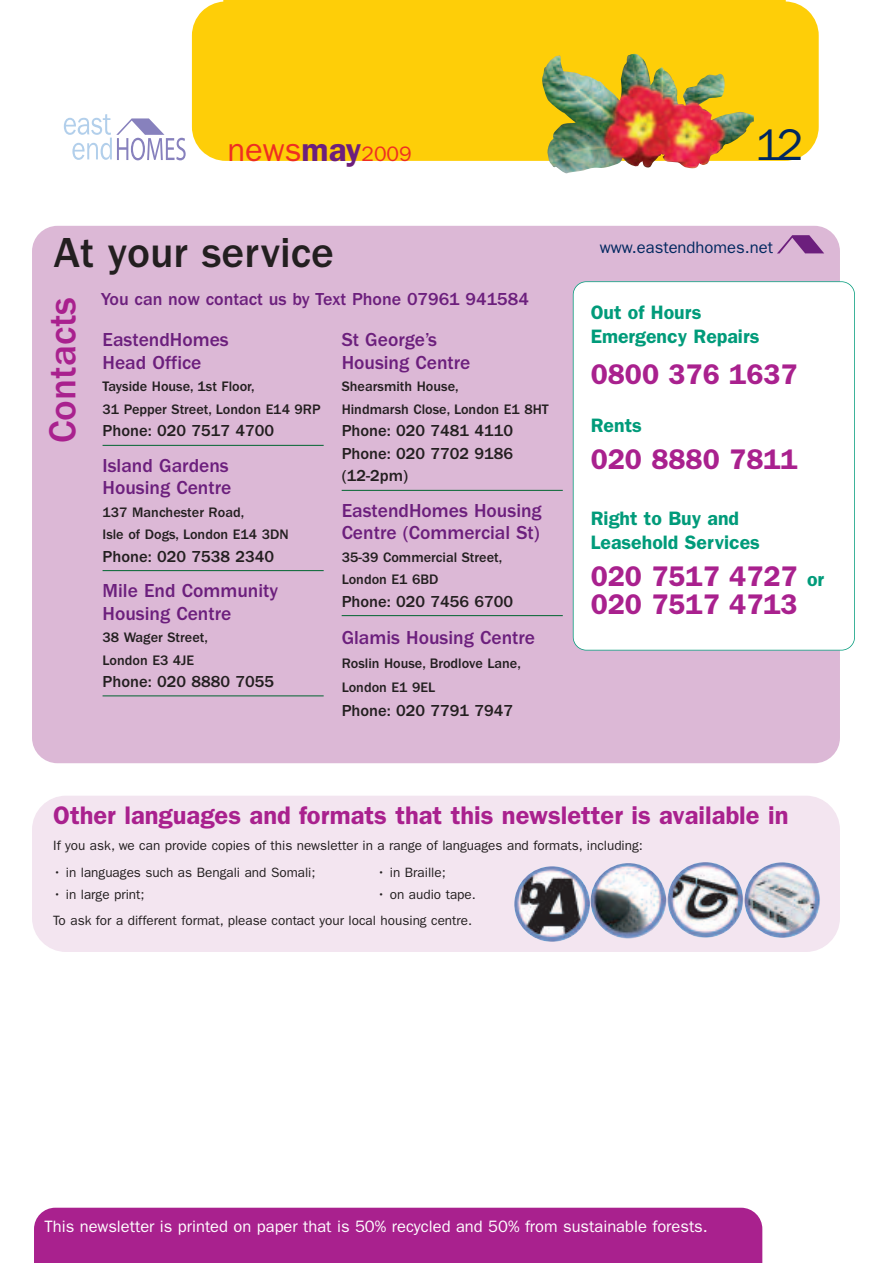
<style>
.page{position:relative;width:893px;height:1263px;background:#fff}
.page>*{position:absolute;margin:0;border:0;box-sizing:border-box;transform-origin:0 0}
.t1{font:44.55px "Franklin Gothic LT";color:#00275f}
.t2{font:500 43.5px "Franklin Gothic LT";color:#231f20}
.t3{font:500 39px "Franklin Gothic LT";color:#a9218e}
.t4{font:33px "Franklin Gothic LT";color:#ee2e22}
.t5{font:600 28.5px/28.5px "Franklin Gothic LT";color:#a9218e}
.t6{font:600 25.5px "Franklin Gothic LT";color:#a9218e}
.t7{font:500 19.5px/22.5px "Franklin Gothic LT";color:#6c1f7d}
.t8{font:600 19.5px/24px "Franklin Gothic LT";color:#009b7a}
.t9{font:500 18px "Franklin Gothic LT";color:#6c1f7d}
.t10{font:16.65px "Franklin Gothic LT";color:#00275f}
.t11{font:500 16.5px/22.5px "Franklin Gothic LT";color:#231f20;text-align:justify}
.t12{font:16.5px "Franklin Gothic LT";color:#fff}
.t13{font:500 14.25px/22.5px "Franklin Gothic LT";color:#231f20}
.t14{font:13.5px/26.5px "Franklin Gothic LT";color:#231f20;text-align:right}
.s1{font-weight:600;color:#6c1f7d}
.s2{font-size:21px}
.s3{font-size:19.5px;color:#009b7a}
</style>
<div class="page">
<svg style="left:64px;top:114px;width:122px;height:46px"></svg>
<div style="left:34px;top:1208px;width:728px;height:55px;background:#a9218e"></div>
<div style="left:32px;top:796px;width:808px;height:156px;background:#f3e5f0;border-radius:34px"></div>
<img style="left:668px;top:862px;width:75px;height:76px">
<img style="left:591px;top:863px;width:75px;height:76px">
<img style="left:514px;top:866px;width:76px;height:76px">
<img style="left:745px;top:862px;width:75px;height:76px">
<div style="left:192px;top:0;width:627px;height:161px;background:#fece08"></div>
<img style="left:541px;top:54px;width:213px;height:120px">
<div style="left:32px;top:226px;width:808px;height:537px;background:#dcb8d6;border-radius:26px"></div>
<hr style="left:103px;top:445px;width:221px;height:1px;background:#006530">
<hr style="left:103px;top:570px;width:221px;height:1px;background:#006530">
<hr style="left:103px;top:695px;width:221px;height:1px;background:#006530">
<hr style="left:342px;top:490px;width:221px;height:1px;background:#006530">
<hr style="left:342px;top:615px;width:221px;height:1px;background:#006530">
<svg style="left:777px;top:235px;width:47px;height:18px"></svg>
<div style="left:573px;top:282px;width:282px;height:368px;background:#fff;border-radius:13px"></div>
<div style="left:573px;top:281px;width:282px;height:369px;border:2px solid #009b7a;border-radius:14px"></div>
<h3 class="t4" style="left:227px;top:139px;width:186px">news<span class="s1">may</span><span class="s2">2009</span></h3>
<h2 class="t2" style="left:54px;top:238px;width:282px">At your service</h2>
<h3 class="t3" style="left:49px;top:443px;width:148px;rotate:-90deg">Contacts</h3>
<p class="t9" style="left:101px;top:293px;width:429px">You can now contact us by Text Phone 07961 941584</p>
<h3 class="t7" style="left:342px;top:330px;width:130px">St George’s<br>Housing Centre</h3>
<p class="t13" style="left:342px;top:377px;width:209px">Shearsmith House,<br>Hindmarsh Close, London E1 8HT</p>
<p class="t11" style="left:342px;top:421px;width:173px">Phone: 020 7481 4110<br>Phone: 020 7702 9186 (12-2pm)</p>
<h3 class="t7" style="left:342px;top:501px;width:202px">EastendHomes Housing<br>Centre (Commercial St)</h3>
<p class="t13" style="left:342px;top:547px;width:162px">35-39 Commercial Street,<br>London E1 6BD</p>
<p class="t11" style="left:342px;top:591px;width:173px">Phone: 020 7456 6700</p>
<h3 class="t7" style="left:342px;top:627px;width:195px">Glamis Housing Centre</h3>
<p class="t13" style="left:342px;top:652px;width:181px;line-height:24px">Roslin House, Brodlove Lane,<br>London E1 9EL</p>
<p class="t11" style="left:342px;top:700px;width:173px">Phone: 020 7791 7947</p>
<h3 class="t7" style="left:103px;top:330px;width:128px">EastendHomes<br>Head Office</h3>
<p class="t13" style="left:103px;top:377px;width:220px">Tayside House, 1st Floor,<br>31 Pepper Street, London E14 9RP</p>
<p class="t11" style="left:103px;top:421px;width:173px">Phone: 020 7517 4700</p>
<h3 class="t7" style="left:103px;top:456px;width:130px">Island Gardens<br>Housing Centre</h3>
<p class="t13" style="left:103px;top:502px;width:188px">137 Manchester Road,<br>Isle of Dogs, London E14 3DN</p>
<p class="t11" style="left:103px;top:546px;width:173px">Phone: 020 7538 2340</p>
<h3 class="t7" style="left:103px;top:581px;width:177px">Mile End Community<br>Housing Centre</h3>
<p class="t13" style="left:103px;top:627px;width:107px">38 Wager Street,<br>London E3 4JE</p>
<p class="t11" style="left:103px;top:672px;width:173px">Phone: 020 8880 7055</p>
<h1 class="t1" style="left:755px;top:130px;width:50px">12</h1>
<p class="t10" style="left:600px;top:241px;width:175px">www.eastendhomes.net</p>
<h3 class="t8" style="left:591px;top:302px;width:170px">Out of Hours<br>Emergency Repairs</h3>
<h3 class="t5" style="left:591px;top:363px;width:208px">0800 376 1637</h3>
<h3 class="t8" style="left:591px;top:415px;width:53px">Rents</h3>
<h3 class="t5" style="left:591px;top:447px;width:208px">020 8880 7811</h3>
<h3 class="t8" style="left:591px;top:509px;width:171px;line-height:23.5px">Right to Buy and<br>Leasehold Services</h3>
<h3 class="t5" style="left:591px;top:564px;width:235px">020 7517 4727 <span class="s3">or<br></span>020 7517 4713</h3>
<h3 class="t6" style="left:53px;top:806px;width:737px">Other languages and formats that this newsletter is available in</h3>
<p class="t14" style="left:53px;top:833px;width:591px">If you ask, we can provide copies of this newsletter in a range of languages and formats, including:</p>
<p class="t14" style="left:53px;top:860px;width:264px">• in languages such as Bengali and Somali;</p>
<p class="t14" style="left:377px;top:860px;width:70px">• in Braille;</p>
<p class="t14" style="left:53px;top:882px;width:93px">• in large print;</p>
<p class="t14" style="left:53px;top:882px;width:424px">• on audio tape.<br>To ask for a different format, please contact your local housing centre.</p>
<p class="t12" style="left:45px;top:1220px;width:665px">This newsletter is printed on paper that is 50% recycled and 50% from sustainable forests.</p>
</div>
